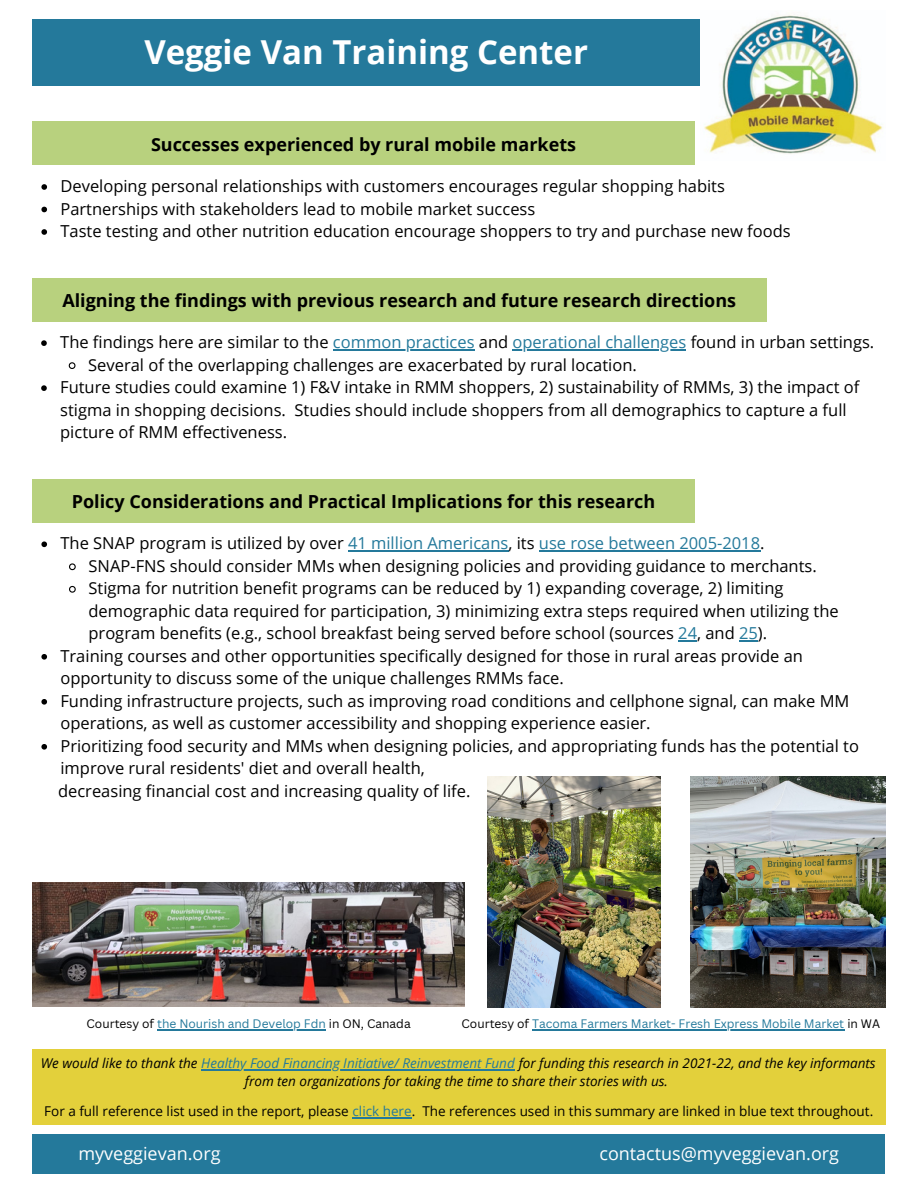
<style>
.page{position:relative;width:918px;height:1188px;background:#fff}
.page>*{position:absolute;margin:0;border:0;box-sizing:border-box;transform-origin:0 0}
.t1{font:700 33px "Open Sans";color:#fff}
.t2{font:700 18px "Open Sans";color:#000}
.t3{font:18px "Open Sans";color:#fff}
.t4{font:16.5px/22.5px "Open Sans";color:#000}
.t5{font:16.5px "Open Sans";color:#24799b}
.t6{font:italic 13.5px/18px "Open Sans";color:#000;text-align:center}
.t7{font:13.5px "Open Sans";color:#000}
.t8{font:12px "Canva Sans";color:#24799b}
.s1{color:#24799b}
.s2{color:#000}
</style>
<div class="page">
<div style="left:32px;top:19px;width:668px;height:66px;background:#24799b"></div>
<div style="left:33px;top:1134px;width:852px;height:40px;background:#24799b"></div>
<img style="left:704px;top:15px;width:179px;height:139px">
<div style="left:32px;top:1054px;width:853px;height:71px;background:#e3d03b"></div>
<div style="left:32px;top:1049px;width:853px;height:47px;background:#e3d03b"></div>
<hr style="left:201px;top:1069px;width:314px;height:1px;background:#24799b">
<div style="left:32px;top:479px;width:663px;height:44px;background:#b8d17e"></div>
<div style="left:32px;top:278px;width:735px;height:43px;background:#b8d17e"></div>
<div style="left:32px;top:121px;width:663px;height:44px;background:#b8d17e"></div>
<svg style="left:41px;top:541px;width:6px;height:6px"></svg>
<hr style="left:348px;top:550px;width:160px;height:2px;background:#24799b">
<hr style="left:539px;top:550px;width:221px;height:2px;background:#24799b">
<svg style="left:69px;top:563px;width:7px;height:8px"></svg>
<svg style="left:69px;top:585px;width:7px;height:8px"></svg>
<svg style="left:678px;top:640px;width:19px;height:2px"></svg>
<svg style="left:739px;top:640px;width:19px;height:2px"></svg>
<svg style="left:41px;top:654px;width:6px;height:6px"></svg>
<svg style="left:41px;top:699px;width:6px;height:6px"></svg>
<svg style="left:41px;top:744px;width:6px;height:6px"></svg>
<hr style="left:353px;top:1118px;width:59px;height:1px;background:#24799b">
<svg style="left:41px;top:340px;width:6px;height:6px"></svg>
<hr style="left:333px;top:349px;width:142px;height:1px;background:#24799b">
<hr style="left:513px;top:349px;width:173px;height:1px;background:#24799b">
<svg style="left:68px;top:362px;width:8px;height:7px"></svg>
<svg style="left:41px;top:385px;width:6px;height:6px"></svg>
<svg style="left:41px;top:184px;width:6px;height:6px"></svg>
<svg style="left:41px;top:207px;width:6px;height:5px"></svg>
<svg style="left:41px;top:229px;width:6px;height:6px"></svg>
<img style="left:691px;top:777px;width:194px;height:231px">
<img style="left:488px;top:777px;width:173px;height:231px">
<img style="left:32px;top:882px;width:432px;height:125px">
<hr style="left:157px;top:1029px;width:169px;height:1px;background:#24799b">
<hr style="left:532px;top:1029px;width:312px;height:1px;background:#24799b">
<h1 class="t1" style="left:144px;top:29px;width:445px">Veggie Van Training Center</h1>
<p class="t2" style="left:151px;top:131px;width:427px">Successes experienced by rural mobile markets</p>
<p class="t4" style="left:60px;top:174px;width:732px">Developing personal relationships with customers encourages regular shopping habits<br>Partnerships with stakeholders lead to mobile market success<br>Taste testing and other nutrition education encourage shoppers to try and purchase new foods</p>
<p class="t2" style="left:62px;top:288px;width:675px">Aligning the findings with previous research and future research directions</p>
<p class="t4" style="left:60px;top:331px;width:816px">The findings here are similar to the <span class="s1">common practices</span> and <span class="s1">operational challenges</span> found in urban settings.</p>
<p class="t4" style="left:88px;top:353px;width:550px">Several of the overlapping challenges are exacerbated by rural location.</p>
<p class="t4" style="left:60px;top:376px;width:801px">Future studies could examine 1) F&amp;V intake in RMM shoppers, 2) sustainability of RMMs, 3) the impact of</p>
<p class="t4" style="left:60px;top:398px;width:788px">stigma in shopping decisions. Studies should include shoppers from all demographics to capture a full</p>
<p class="t4" style="left:60px;top:421px;width:228px">picture of RMM effectiveness.</p>
<p class="t2" style="left:72px;top:489px;width:585px">Policy Considerations and Practical Implications for this research</p>
<p class="t5" style="left:60px;top:532px;width:706px"><span class="s2">The SNAP program is utilized by over</span> 41 million Americans<span class="s2">, its</span> use rose between 2005-2018<span class="s2">.</span></p>
<p class="t4" style="left:89px;top:554px;width:730px">SNAP-FNS should consider MMs when designing policies and providing guidance to merchants.</p>
<p class="t4" style="left:89px;top:577px;width:696px">Stigma for nutrition benefit programs can be reduced by 1) expanding coverage, 2) limiting</p>
<p class="t4" style="left:89px;top:599px;width:752px">demographic data required for participation, 3) minimizing extra steps required when utilizing the</p>
<p class="t4" style="left:89px;top:622px;width:680px">program benefits (e.g., school breakfast being served before school (sources <span class="s1">24</span>, and <span class="s1">25</span>).</p>
<p class="t4" style="left:60px;top:644px;width:744px">Training courses and other opportunities specifically designed for those in rural areas provide an</p>
<p class="t4" style="left:60px;top:667px;width:505px">opportunity to discuss some of the unique challenges RMMs face.</p>
<p class="t4" style="left:60px;top:689px;width:790px">Funding infrastructure projects, such as improving road conditions and cellphone signal, can make MM</p>
<p class="t4" style="left:60px;top:712px;width:592px">operations, as well as customer accessibility and shopping experience easier.</p>
<p class="t4" style="left:60px;top:734px;width:800px">Prioritizing food security and MMs when designing policies, and appropriating funds has the potential to</p>
<p class="t4" style="left:60px;top:757px;width:366px">improve rural residents' diet and overall health,</p>
<p class="t4" style="left:58px;top:779px;width:414px">decreasing financial cost and increasing quality of life.</p>
<p class="t8" style="left:87px;top:1015px;width:326px"><span class="s2">Courtesy of</span> the Nourish and Develop Fdn <span class="s2">in ON, Canada</span></p>
<p class="t8" style="left:462px;top:1015px;width:420px"><span class="s2">Courtesy of</span> Tacoma Farmers Market- Fresh Express Mobile Market <span class="s2">in WA</span></p>
<p class="t6" style="left:41px;top:1054px;width:836px">We would like to thank the <span class="s1">Healthy Food Financing Initiative/ Reinvestment Fund</span> for funding this research in 2021-22, and the key informants from ten organizations for taking the time to share their stories with us.</p>
<p class="t7" style="left:44px;top:1102px;width:831px">For a full reference list used in the report, please <span class="s1">click here</span>. The references used in this summary are linked in blue text throughout.</p>
<p class="t3" style="left:78px;top:1141px;width:144px">myveggievan.org</p>
<p class="t3" style="left:599px;top:1141px;width:241px">contactus@myveggievan.org</p>
</div>
